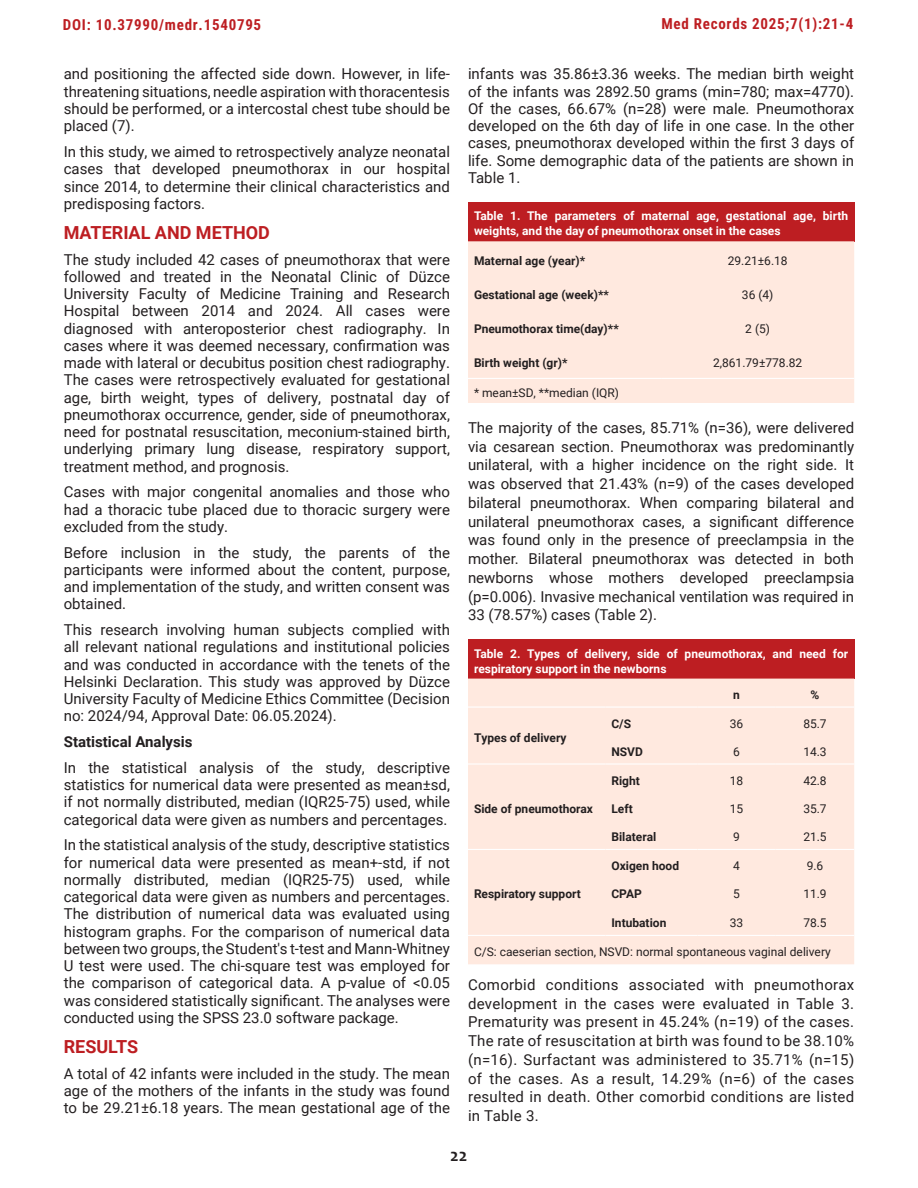
<style>
.page{position:relative;width:918px;height:1188px;background:#fff}
.page>*{position:absolute;margin:0;border:0;box-sizing:border-box;transform-origin:0 0}
.yan_başlık_bordo{font:700 18px "Roboto";color:#bd1e22}
.t1{font:700 18px "Candara";color:#231f20}
.t2{font:15px/17.2px "Roboto";color:#231f20;text-align:justify}
.t3{font:15px "Roboto Condensed";letter-spacing:.05em;color:#bd1e22}
.t4{font:700 15px "Roboto";color:#231f20}
.t5{font:700 12px/15px "Roboto";color:#fff}
.t6{font:700 12px "Roboto";color:#231f20}
.t7{font:12px "Roboto";color:#231f20}
</style>
<div class="page">
<div style="left:468px;top:202px;width:386px;height:39px;background:#bd1e22"></div>
<div style="left:468px;top:241px;width:386px;height:162px;background:#ffe9df"></div>
<hr style="left:468px;top:378px;width:193px;height:1px;background:#fff">
<hr style="left:661px;top:378px;width:193px;height:1px;background:#fff">
<div style="left:468px;top:639px;width:386px;height:40px;background:#bd1e22"></div>
<div style="left:468px;top:679px;width:386px;height:285px;background:#ffe9df"></div>
<hr style="left:468px;top:707px;width:137px;height:1px;background:#fff">
<hr style="left:605px;top:707px;width:92px;height:1px;background:#fff">
<hr style="left:697px;top:707px;width:79px;height:1px;background:#fff">
<hr style="left:776px;top:707px;width:78px;height:1px;background:#fff">
<hr style="left:468px;top:763px;width:137px;height:2px;background:#fff">
<hr style="left:468px;top:849px;width:137px;height:1px;background:#fff">
<hr style="left:605px;top:763px;width:92px;height:2px;background:#fff">
<hr style="left:697px;top:763px;width:79px;height:2px;background:#fff">
<hr style="left:776px;top:763px;width:78px;height:2px;background:#fff">
<hr style="left:605px;top:849px;width:92px;height:1px;background:#fff">
<hr style="left:697px;top:849px;width:79px;height:1px;background:#fff">
<hr style="left:776px;top:849px;width:78px;height:1px;background:#fff">
<hr style="left:468px;top:935px;width:137px;height:1px;background:#fff">
<hr style="left:605px;top:935px;width:92px;height:1px;background:#fff">
<hr style="left:697px;top:935px;width:79px;height:1px;background:#fff">
<hr style="left:776px;top:935px;width:78px;height:1px;background:#fff">
<p class="t3" style="left:63px;top:14px;width:200px">DOI: 10.37990/medr.1540795</p>
<p class="t3" style="left:661px;top:13px;width:193px">Med Records 2025;7(1):21-4</p>
<p class="t2" style="left:64px;top:65px;width:388px">and positioning the affected side down. However, in life&shy;threatening situations, needle aspiration with thoracentesis should be performed, or a intercostal chest tube should be placed (7).</p>
<p class="t2" style="left:64px;top:142px;width:388px">In this study, we aimed to retrospectively analyze neonatal cases that developed pneumothorax in our hospital since 2014, to determine their clinical characteristics and predisposing factors.</p>
<p class="yan_başlık_bordo" style="left:64px;top:220px;width:208px">MATERIAL AND METHOD</p>
<p class="t2" style="left:64px;top:250px;width:388px">The study included 42 cases of pneumothorax that were followed and treated in the Neonatal Clinic of Düzce University Faculty of Medicine Training and Research Hospital between 2014 and 2024. All cases were diagnosed with anteroposterior chest radiography. In cases where it was deemed necessary, confirmation was made with lateral or decubitus position chest radiography.<br>The cases were retrospectively evaluated for gestational age, birth weight, types of delivery, postnatal day of pneumothorax occurrence, gender, side of pneumothorax, need for postnatal resuscitation, meconium-stained birth, underlying primary lung disease, respiratory support, treatment method, and prognosis.</p>
<p class="t2" style="left:64px;top:483px;width:388px">Cases with major congenital anomalies and those who had a thoracic tube placed due to thoracic surgery were excluded from the study.</p>
<p class="t2" style="left:64px;top:543px;width:388px">Before inclusion in the study, the parents of the participants were informed about the content, purpose, and implementation of the study, and written consent was obtained.</p>
<p class="t2" style="left:64px;top:621px;width:388px">This research involving human subjects complied with all relevant national regulations and institutional policies and was conducted in accordance with the tenets of the Helsinki Declaration. This study was approved by Düzce University Faculty of Medicine Ethics Committee (Decision no: 2024/94, Approval Date: 06.05.2024).</p>
<p class="t4" style="left:64px;top:731px;width:130px">Statistical Analysis</p>
<p class="t2" style="left:64px;top:758px;width:388px">In the statistical analysis of the study, descriptive statistics for numerical data were presented as mean±sd, if not normally distributed, median (IQR25-75) used, while categorical data were given as numbers and percentages.</p>
<p class="t2" style="left:64px;top:836px;width:388px">In the statistical analysis of the study, descriptive statistics for numerical data were presented as mean+-std, if not normally distributed, median (IQR25-75) used, while categorical data were given as numbers and percentages.<br>The distribution of numerical data was evaluated using histogram graphs. For the comparison of numerical data between two groups, the Student's t-test and Mann-Whitney U test were used. The chi-square test was employed for the comparison of categorical data. A p-value of &lt;0.05 was considered statistically significant. The analyses were conducted using the SPSS 23.0 software package.</p>
<p class="yan_başlık_bordo" style="left:64px;top:1034px;width:76px">RESULTS</p>
<p class="t2" style="left:64px;top:1064px;width:388px">A total of 42 infants were included in the study. The mean age of the mothers of the infants in the study was found to be 29.21±6.18 years. The mean gestational age of the</p>
<p class="t2" style="left:468px;top:65px;width:388px">infants was 35.86±3.36 weeks. The median birth weight of the infants was 2892.50 grams (min=780; max=4770).<br>Of the cases, 66.67% (n=28) were male. Pneumothorax developed on the 6th day of life in one case. In the other cases, pneumothorax developed within the first 3 days of life. Some demographic data of the patients are shown in Table 1.</p>
<p class="t5" style="left:474px;top:208px;width:376px">Table 1. The parameters of maternal age, gestational age, birth weights, and the day of pneumothorax onset in the cases</p>
<p class="t6" style="left:474px;top:252px;width:113px">Maternal age (year)*</p>
<p class="t7" style="left:728px;top:252px;width:61px">29.21±6.18</p>
<p class="t6" style="left:474px;top:286px;width:136px">Gestational age (week)**</p>
<p class="t7" style="left:742px;top:286px;width:33px">36 (4)</p>
<p class="t6" style="left:474px;top:320px;width:146px">Pneumothorax time(day)**</p>
<p class="t7" style="left:745px;top:320px;width:26px">2 (5)</p>
<p class="t6" style="left:474px;top:354px;width:95px">Birth weight (gr)*</p>
<p class="t7" style="left:713px;top:354px;width:91px">2,861.79±778.82</p>
<p class="t7" style="left:474px;top:384px;width:147px">* mean±SD, **median (IQR)</p>
<p class="t2" style="left:468px;top:417px;width:388px;line-height:18.8px">The majority of the cases, 85.71% (n=36), were delivered via cesarean section. Pneumothorax was predominantly unilateral, with a higher incidence on the right side. It was observed that 21.43% (n=9) of the cases developed bilateral pneumothorax. When comparing bilateral and unilateral pneumothorax cases, a significant difference was found only in the presence of preeclampsia in the mother. Bilateral pneumothorax was detected in both newborns whose mothers developed preeclampsia (p=0.006). Invasive mechanical ventilation was required in 33 (78.57%) cases (Table 2).</p>
<p class="t5" style="left:474px;top:645px;width:376px">Table 2. Types of delivery, side of pneumothorax, and need for respiratory support in the newborns</p>
<p class="t6" style="left:733px;top:686px;width:8px">n</p>
<p class="t6" style="left:811px;top:686px;width:10px">%</p>
<p class="t6" style="left:474px;top:729px;width:94px">Types of delivery</p>
<p class="t6" style="left:611px;top:715px;width:21px">C/S</p>
<p class="t7" style="left:730px;top:715px;width:15px">36</p>
<p class="t7" style="left:803px;top:715px;width:25px">85.7</p>
<p class="t6" style="left:611px;top:743px;width:33px">NSVD</p>
<p class="t7" style="left:733px;top:743px;width:8px">6</p>
<p class="t7" style="left:803px;top:743px;width:25px">14.3</p>
<p class="t6" style="left:611px;top:772px;width:30px">Right</p>
<p class="t7" style="left:730px;top:772px;width:15px">18</p>
<p class="t7" style="left:803px;top:772px;width:25px">42.8</p>
<p class="t6" style="left:611px;top:800px;width:23px">Left</p>
<p class="t7" style="left:730px;top:800px;width:15px">15</p>
<p class="t7" style="left:803px;top:800px;width:25px">35.7</p>
<p class="t6" style="left:611px;top:829px;width:46px">Bilateral</p>
<p class="t7" style="left:733px;top:829px;width:8px">9</p>
<p class="t7" style="left:803px;top:829px;width:25px">21.5</p>
<p class="t6" style="left:474px;top:800px;width:121px">Side of pneumothorax</p>
<p class="t6" style="left:611px;top:857px;width:69px">Oxigen hood</p>
<p class="t7" style="left:733px;top:857px;width:8px">4</p>
<p class="t7" style="left:807px;top:857px;width:18px">9.6</p>
<p class="t6" style="left:611px;top:886px;width:32px">CPAP</p>
<p class="t7" style="left:733px;top:886px;width:8px">5</p>
<p class="t7" style="left:803px;top:886px;width:25px">11.9</p>
<p class="t6" style="left:611px;top:914px;width:56px">Intubation</p>
<p class="t7" style="left:730px;top:914px;width:15px">33</p>
<p class="t7" style="left:803px;top:914px;width:25px">78.5</p>
<p class="t7" style="left:474px;top:943px;width:358px">C/S: caeserian section, NSVD: normal spontaneous vaginal delivery</p>
<p class="t2" style="left:468px;top:975px;width:388px;line-height:18.8px">Comorbid conditions associated with pneumothorax development in the cases were evaluated in Table 3.<br>Prematurity was present in 45.24% (n=19) of the cases.<br>The rate of resuscitation at birth was found to be 38.10% (n=16). Surfactant was administered to 35.71% (n=15) of the cases. As a result, 14.29% (n=6) of the cases resulted in death. Other comorbid conditions are listed in Table 3.</p>
<p class="t6" style="left:474px;top:886px;width:108px">Respiratory support</p>
<p class="t1" style="left:450px;top:1143px;width:19px">22</p>
</div>
